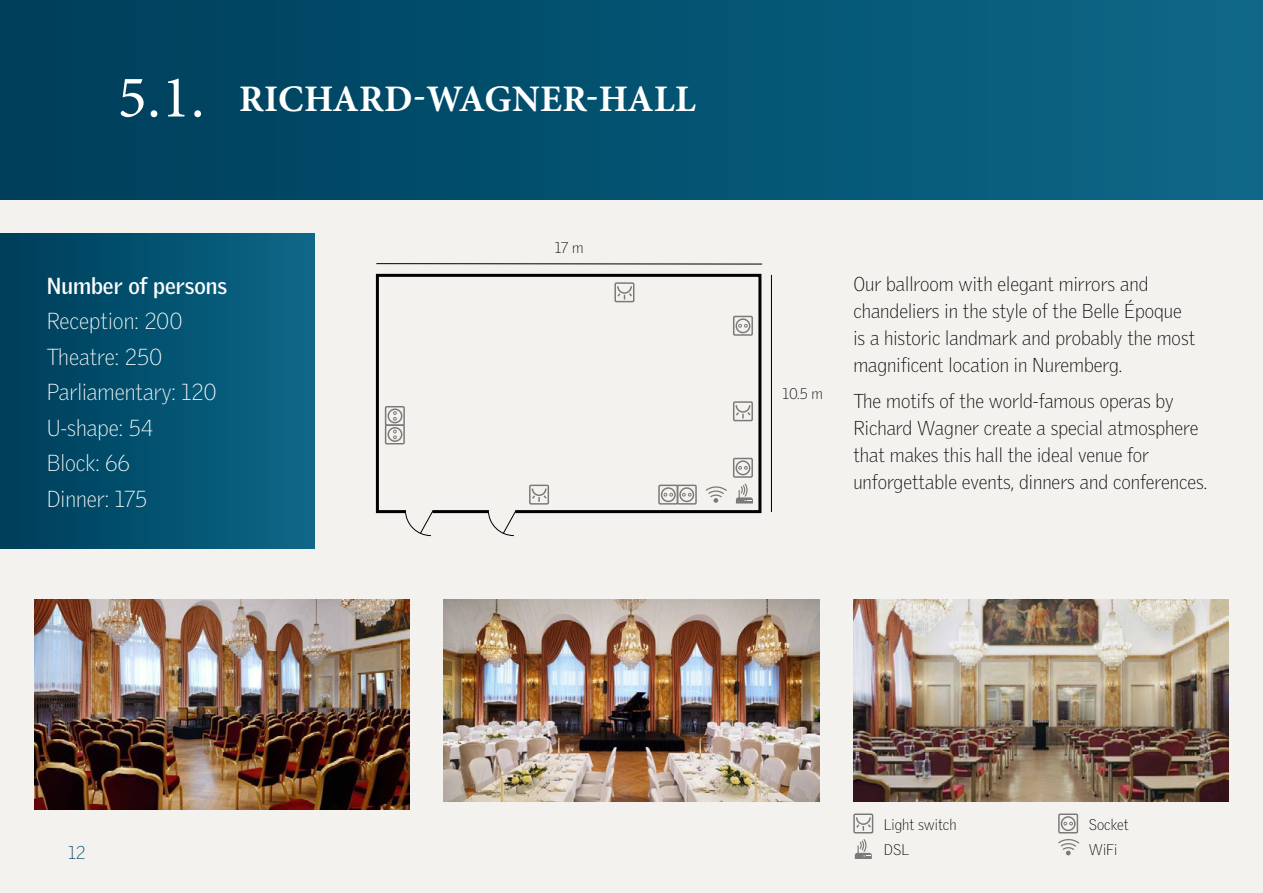
<style>
.page{position:relative;width:1263px;height:893px;background:#fff}
.page>*{position:absolute;margin:0;border:0;box-sizing:border-box;transform-origin:0 0}
.t1{font:700 37.5px "Minion Pro";letter-spacing:.01em;color:#fff}
.t2{font:100 22.5px/35.5px "Griffith Gothic";color:#fff}
.t3{font:700 22.5px "Griffith Gothic";color:#fff}
.t4{font:100 19.5px/27px "Griffith Gothic";color:#000}
.t5{font:100 18px "Griffith Gothic";color:#034565}
.t6{font:100 15px "Griffith Gothic";color:#000}
.s1{font-weight:400;font-size:60px}
</style>
<div class="page">
<div style="left:0;top:0;width:1263px;height:200px;background:linear-gradient(to right,#003e5a,#0d6787)"></div>
<div style="left:0;top:200px;width:1263px;height:693px;background:#f4f2ee"></div>
<img style="left:34px;top:600px;width:376px;height:209px">
<img style="left:444px;top:600px;width:375px;height:201px">
<img style="left:853px;top:600px;width:376px;height:201px">
<div style="left:0;top:234px;width:315px;height:315px;background:linear-gradient(to right,#003d59,#0d6788)"></div>
<svg style="left:375px;top:273px;width:387px;height:241px"></svg>
<svg style="left:488px;top:509px;width:29px;height:27px"></svg>
<hr style="left:432px;top:510px;width:56px;height:3px;background:#000">
<svg style="left:405px;top:509px;width:29px;height:27px"></svg>
<hr style="left:376px;top:263px;width:386px;height:1px;background:#000">
<hr style="left:771px;top:275px;width:1px;height:237px;background:#000">
<svg style="left:614px;top:282px;width:21px;height:21px"></svg>
<svg style="left:528px;top:484px;width:22px;height:21px"></svg>
<svg style="left:732px;top:401px;width:22px;height:21px"></svg>
<svg style="left:732px;top:315px;width:22px;height:21px"></svg>
<svg style="left:657px;top:484px;width:40px;height:21px"></svg>
<svg style="left:384px;top:405px;width:22px;height:40px"></svg>
<svg style="left:1058px;top:813px;width:22px;height:42px"></svg>
<svg style="left:853px;top:813px;width:21px;height:46px"></svg>
<svg style="left:705px;top:457px;width:49px;height:46px"></svg>
<h1 class="t1" style="left:118px;top:72px;width:580px"><span class="s1">5.1.</span> RICHARD-WAGNER-HALL</h1>
<p class="t3" style="left:47px;top:272px;width:182px">Number of persons</p>
<p class="t2" style="left:47px;top:303px;width:171px">Reception: 200<br>Theatre: 250<br>Parliamentary: 120<br>U-shape: 54<br>Block: 66<br>Dinner: 175</p>
<p class="t6" style="left:555px;top:239px;width:30px">17 m</p>
<p class="t6" style="left:782px;top:385px;width:42px">10.5 m</p>
<p class="t4" style="left:853px;top:270px;width:343px">Our ballroom with elegant mirrors and chandeliers in the style of the Belle Époque is a historic landmark and probably the most magnificent location in Nuremberg.</p>
<p class="t4" style="left:853px;top:387px;width:353px">The motifs of the world-famous operas by Richard Wagner create a special atmosphere that makes this hall the ideal venue for unforgettable events, dinners and conferences.</p>
<p class="t5" style="left:68px;top:842px;width:19px">12</p>
<p class="t6" style="left:884px;top:815px;width:74px">Light switch</p>
<p class="t6" style="left:884px;top:840px;width:27px">DSL</p>
<p class="t6" style="left:1089px;top:815px;width:42px">Socket</p>
<p class="t6" style="left:1089px;top:841px;width:30px">WiFi</p>
</div>
